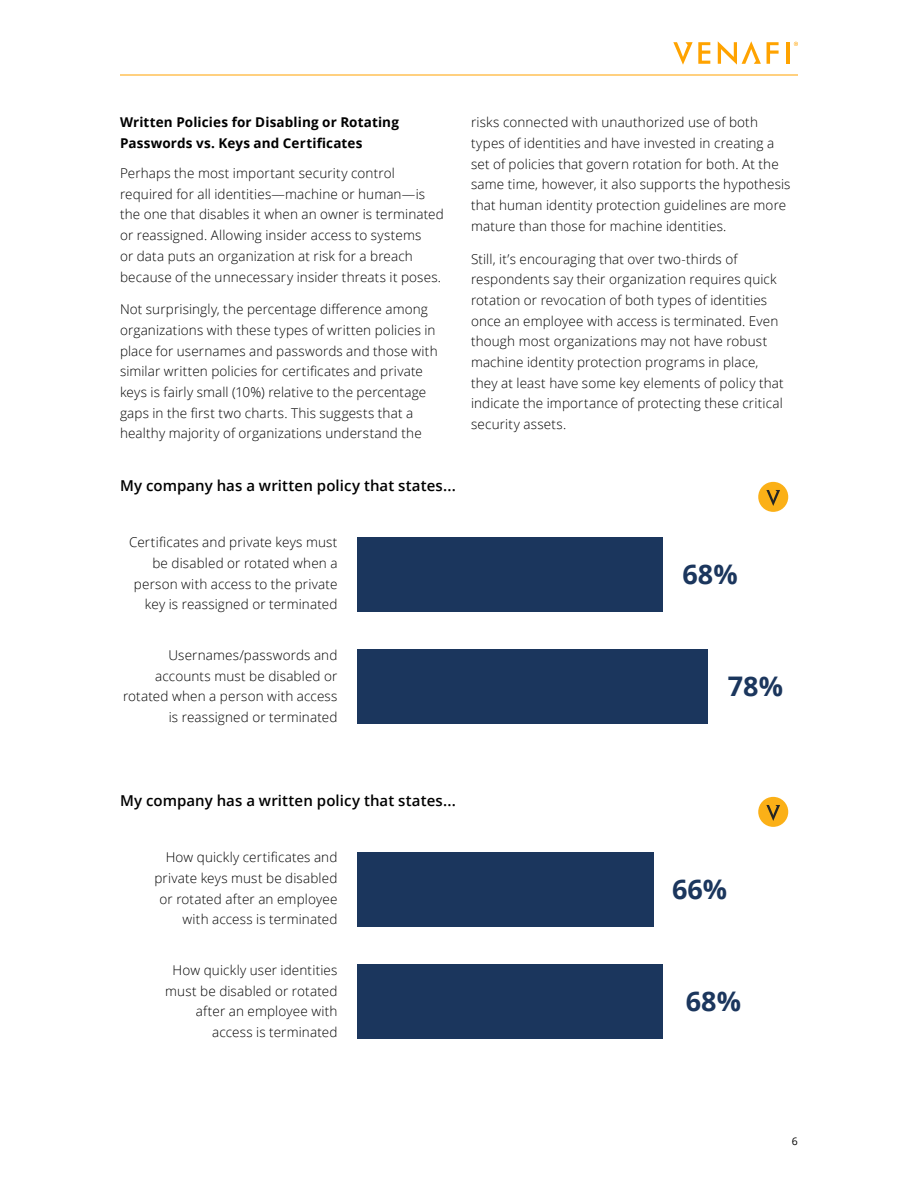
<style>
.page{position:relative;width:918px;height:1188px;background:#fff}
.page>*{position:absolute;margin:0;border:0;box-sizing:border-box;transform-origin:0 0}
.t1{font:700 27px "Open Sans";color:#1b365d}
.Venafi_-_Subheads{font:600 15px "Open Sans";letter-spacing:.005em;color:#000}
.Venafi_-_Body{font:300 13.5px/20.7px "Open Sans";letter-spacing:.01em;color:#000}
.Venafi_-_Subheads-2{font:700 13.5px/21px "Open Sans";letter-spacing:.01em;color:#000}
.t2{font:10.5px "Open Sans";color:#000}
</style>
<div class="page">
<svg style="left:718px;top:41px;width:43px;height:24px"></svg>
<svg style="left:673px;top:42px;width:37px;height:23px"></svg>
<svg style="left:767px;top:42px;width:12px;height:22px"></svg>
<hr style="left:786px;top:42px;width:4px;height:22px;background:#ffa300">
<svg style="left:794px;top:42px;width:4px;height:4px"></svg>
<hr style="left:120px;top:75px;width:678px;height:1px;background:#ffa300">
<div style="left:357px;top:964px;width:306px;height:76px;background:#1b365d"></div>
<div style="left:357px;top:852px;width:297px;height:75px;background:#1b365d"></div>
<div style="left:758px;top:797px;width:30px;height:30px;background:#fbb017;border-radius:50%"></div>
<svg style="left:766px;top:805px;width:14px;height:16px"></svg>
<div style="left:357px;top:650px;width:351px;height:74px;background:#1b365d"></div>
<div style="left:357px;top:537px;width:306px;height:75px;background:#1b365d"></div>
<div style="left:758px;top:482px;width:30px;height:30px;background:#fbb017;border-radius:50%"></div>
<svg style="left:766px;top:490px;width:14px;height:16px"></svg>
<p class="Venafi_-_Subheads-2" style="left:120px;top:112px;width:280px">Written Policies for Disabling or Rotating<br>Passwords vs. Keys and Certificates</p>
<p class="Venafi_-_Body" style="left:120px;top:162px;width:325px">Perhaps the most important security control required for all identities—machine or human—is the one that disables it when an owner is terminated or reassigned. Allowing insider access to systems<br>or data puts an organization at risk for a breach because of the unnecessary insider threats it poses.</p>
<p class="Venafi_-_Body" style="left:120px;top:299px;width:319px">Not surprisingly, the percentage difference among organizations with these types of written policies in place for usernames and passwords and those with similar written policies for certificates and private keys is fairly small (10%) relative to the percentage gaps in the first two charts. This suggests that a healthy majority of organizations understand the</p>
<p class="Venafi_-_Subheads" style="left:120px;top:476px;width:337px">My company has a written policy that states...</p>
<p class="Venafi_-_Body" style="left:471px;top:112px;width:321px">risks connected with unauthorized use of both types of identities and have invested in creating a set of policies that govern rotation for both. At the same time, however, it also supports the hypothesis that human identity protection guidelines are more mature than those for machine identities.</p>
<p class="Venafi_-_Body" style="left:471px;top:248px;width:314px">Still, it’s encouraging that over two-thirds of respondents say their organization requires quick rotation or revocation of both types of identities once an employee with access is terminated. Even though most organizations may not have robust machine identity protection programs in place, they at least have some key elements of policy that indicate the importance of protecting these critical security assets.</p>
<p class="Venafi_-_Body" style="left:129px;top:532px;width:210px;text-align:right">Certificates and private keys must be disabled or rotated when a person with access to the private key is reassigned or terminated</p>
<p class="Venafi_-_Body" style="left:123px;top:644px;width:216px;text-align:right">Usernames/passwords and accounts must be disabled or rotated when a person with access is reassigned or terminated</p>
<p class="t1" style="left:682px;top:555px;width:57px">68%</p>
<p class="t1" style="left:728px;top:668px;width:57px">78%</p>
<p class="Venafi_-_Subheads" style="left:120px;top:791px;width:337px">My company has a written policy that states...</p>
<p class="Venafi_-_Body" style="left:154px;top:847px;width:185px;text-align:right">How quickly certificates and private keys must be disabled or rotated after an employee with access is terminated</p>
<p class="Venafi_-_Body" style="left:165px;top:959px;width:174px;text-align:right">How quickly user identities must be disabled or rotated after an employee with access is terminated</p>
<p class="t1" style="left:672px;top:870px;width:57px">66%</p>
<p class="t1" style="left:686px;top:983px;width:57px">68%</p>
<p class="t2" style="left:792px;top:1134px;width:8px">6</p>
</div>
